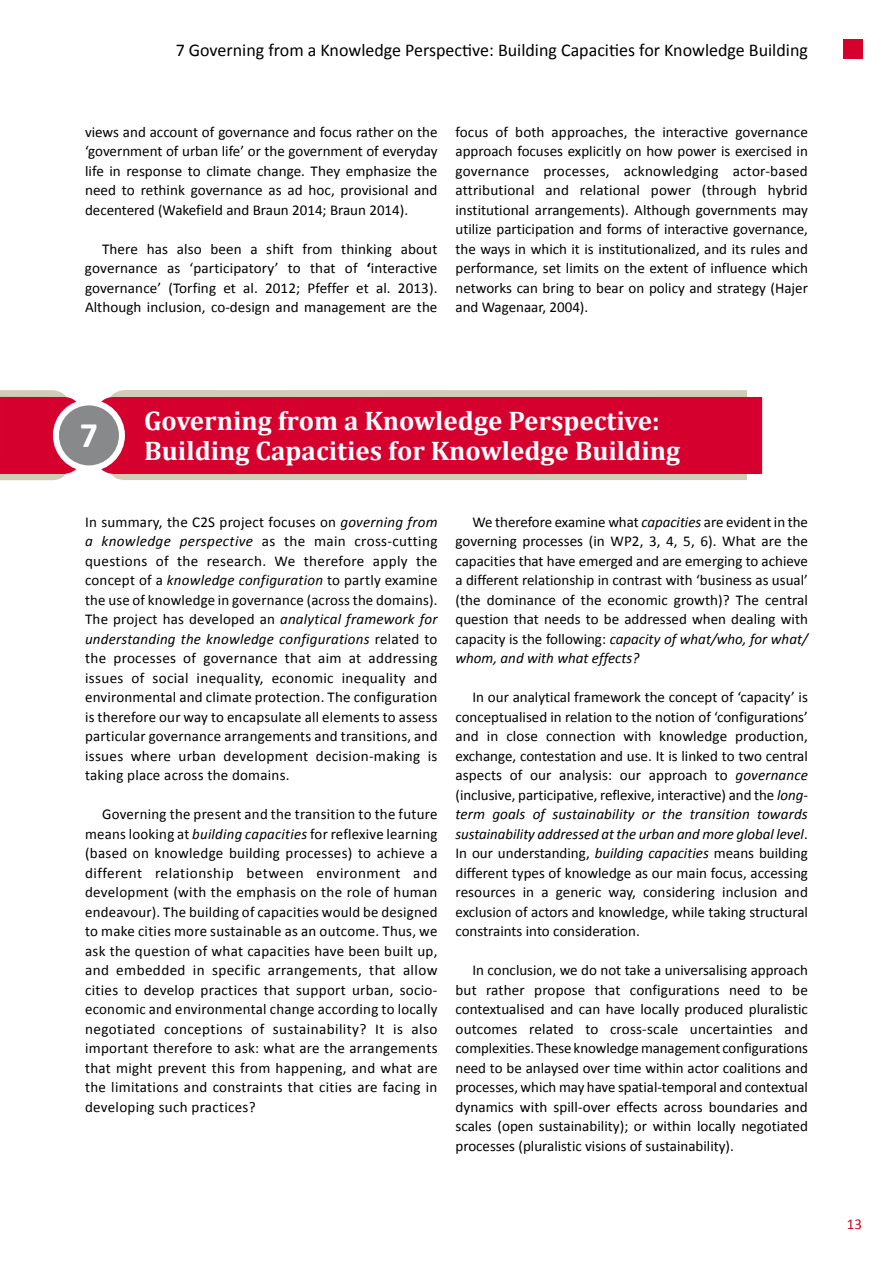
<style>
.page{position:relative;width:893px;height:1263px;background:#fff}
.page>*{position:absolute;margin:0;border:0;box-sizing:border-box;transform-origin:0 0}
.t1{font:700 36px "Calibri";color:#fff}
.t2{font:700 27px/30px "Cambria";color:#fff}
.t3{font:18px "Calibri";color:#000}
.t4{font:15px/19.5px "Calibri";color:#000;text-align:justify}
.t5{font:15px "Calibri";color:#cd071e}
.s1{font-weight:700}
.s2{font-style:italic}
</style>
<div class="page">
<div style="left:110px;top:390px;width:637px;height:90px;background:#d2cbb5"></div>
<div style="left:101px;top:397px;width:661px;height:77px;background:#d5002e"></div>
<svg style="left:0;top:390px;width:77px;height:90px;background:#d72a4c"></svg>
<div style="left:56px;top:402px;width:66px;height:66px;background:#87898a;border-radius:50%"></div>
<div style="left:53px;top:399px;width:72px;height:72px;border:6px solid #fff;border-radius:50%"></div>
<div style="left:844px;top:39px;width:19px;height:19px;background:#d5002e"></div>
<p class="t3" style="left:176px;top:39px;width:634px">7 Governing from a Knowledge Perspective: Building Capacities for Knowledge Building</p>
<p class="t4" style="left:85px;top:122px;width:354px">views and account of governance and focus rather on the ‘government of urban life’ or the government of everyday life in response to climate change. They emphasize the need to rethink governance as ad hoc, provisional and decentered (Wakefield and Braun 2014; Braun 2014).</p>
<p class="t4" style="left:85px;top:239px;width:354px;text-indent:17px">There has also been a shift from thinking about governance as ‘participatory’ to that of <span class="s1">‘</span>interactive governance’ (Torfing et al. 2012; Pfeffer et al. 2013).<br>Although inclusion, co-design and management are the</p>
<p class="t4" style="left:455px;top:122px;width:354px">focus of both approaches, the interactive governance approach focuses explicitly on how power is exercised in governance processes, acknowledging actor-based attributional and relational power (through hybrid institutional arrangements). Although governments may utilize participation and forms of interactive governance, the ways in which it is institutionalized, and its rules and performance, set limits on the extent of influence which networks can bring to bear on policy and strategy (Hajer and Wagenaar, 2004).</p>
<h1 class="t1" style="left:80px;top:412px;width:20px">7</h1>
<h2 class="t2" style="left:144px;top:405px;width:538px">Governing from a Knowledge Perspective:<br>Building Capacities for Knowledge Building</h2>
<p class="t4" style="left:85px;top:512px;width:354px">In summary, the C2S project focuses on <span class="s2">governing from a knowledge perspective</span> as the main cross-cutting questions of the research. We therefore apply the concept of a <span class="s2">knowledge configuration</span> to partly examine the use of knowledge in governance (across the domains).<br>The project has developed an <span class="s2">analytical framework for understanding the knowledge configurations</span> related to the processes of governance that aim at addressing issues of social inequality, economic inequality and environmental and climate protection. The configuration is therefore our way to encapsulate all elements to assess particular governance arrangements and transitions, and issues where urban development decision-making is taking place across the domains.</p>
<p class="t4" style="left:85px;top:804px;width:354px;text-indent:17px">Governing the present and the transition to the future means looking at <span class="s2">building capacities</span> for reflexive learning (based on knowledge building processes) to achieve a different relationship between environment and development (with the emphasis on the role of human endeavour). The building of capacities would be designed to make cities more sustainable as an outcome. Thus, we ask the question of what capacities have been built up, and embedded in specific arrangements, that allow cities to develop practices that support urban, socio&shy;economic and environmental change according to locally negotiated conceptions of sustainability? It is also important therefore to ask: what are the arrangements that might prevent this from happening, and what are the limitations and constraints that cities are facing in developing such practices?</p>
<p class="t4" style="left:455px;top:512px;width:354px;text-indent:17px">We therefore examine what <span class="s2">capacities</span> are evident in the governing processes (in WP2, 3, 4, 5, 6). What are the capacities that have emerged and are emerging to achieve a different relationship in contrast with ‘business as usual’ (the dominance of the economic growth)? The central question that needs to be addressed when dealing with capacity is the following: <span class="s2">capacity of what/who, for what/ whom, and with what effects?</span></p>
<p class="t4" style="left:455px;top:687px;width:354px;text-indent:17px">In our analytical framework the concept of ‘capacity’ is conceptualised in relation to the notion of ‘configurations’ and in close connection with knowledge production, exchange, contestation and use. It is linked to two central aspects of our analysis: our approach to <span class="s2">governance </span>(inclusive, participative, reflexive, interactive) and the <span class="s2">long&shy;term goals of sustainability or the transition towards sustainability addressed at the urban and more global level</span>.<br>In our understanding, <span class="s2">building capacities</span> means building different types of knowledge as our main focus, accessing resources in a generic way, considering inclusion and exclusion of actors and knowledge, while taking structural constraints into consideration.</p>
<p class="t4" style="left:455px;top:960px;width:354px;text-indent:17px">In conclusion, we do not take a universalising approach but rather propose that configurations need to be contextualised and can have locally produced pluralistic outcomes related to cross-scale uncertainties and complexities. These knowledgemanagement configurations need to be anlaysed over time within actor coalitions and processes, which may have spatial-temporal and contextual dynamics with spill-over effects across boundaries and scales (open sustainability); or within locally negotiated processes (pluralistic visions of sustainability).</p>
<p class="t5" style="left:847px;top:1214px;width:17px">13</p>
</div>
